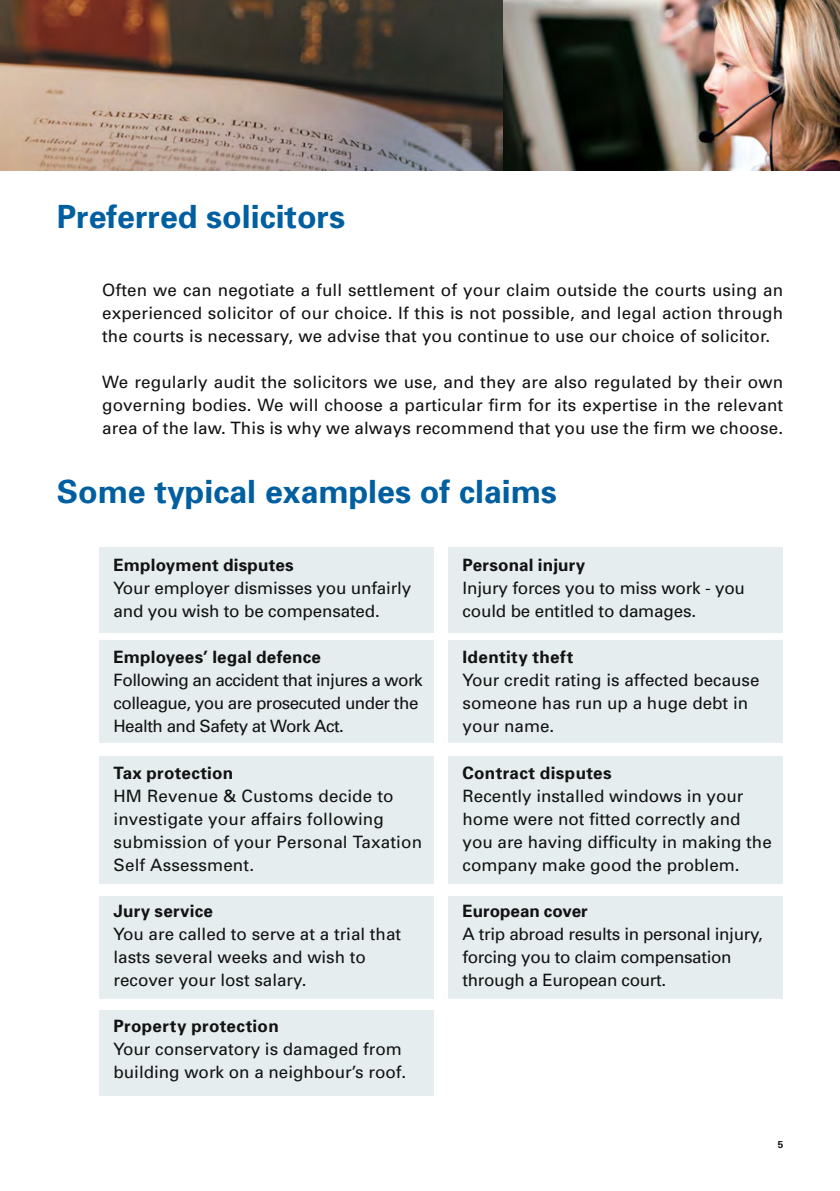
<style>
.page{position:relative;width:840px;height:1191px;background:#fff}
.page>*{position:absolute;margin:0;border:0;box-sizing:border-box;transform-origin:0 0}
.t1{font:700 32px "Univers";color:#005fa0}
.t2{font:17px/23px "Univers";color:#121212}
.t3{font:700 17px "Univers";letter-spacing:.015em;color:#121212}
.t4{font:17px/23px "Univers";letter-spacing:-.03em;color:#121212}
.t5{font:17px/23px "Univers";letter-spacing:-.02em;color:#121212}
.t6{font:700 10px "Univers";color:#121212}
</style>
<div class="page">
<div style="left:99px;top:1010px;width:335px;height:85px;background:#e5edef"></div>
<div style="left:99px;top:755px;width:335px;height:128px;background:#e5edef"></div>
<div style="left:448px;top:896px;width:334px;height:102px;background:#e5edef"></div>
<div style="left:99px;top:896px;width:335px;height:102px;background:#e5edef"></div>
<div style="left:99px;top:547px;width:335px;height:85px;background:#e5edef"></div>
<div style="left:448px;top:547px;width:334px;height:85px;background:#e5edef"></div>
<div style="left:448px;top:755px;width:334px;height:128px;background:#e5edef"></div>
<div style="left:448px;top:641px;width:334px;height:102px;background:#e5edef"></div>
<div style="left:99px;top:641px;width:335px;height:102px;background:#e5edef"></div>
<img style="left:0;top:0;width:503px;height:170px">
<img style="left:503px;top:0;width:336px;height:170px">
<h1 class="t1" style="left:57px;top:197px;width:290px">Preferred solicitors</h1>
<p class="t2" style="left:102px;top:279px;width:682px;text-align:justify">Often we can negotiate a full settlement of your claim outside the courts using an experienced solicitor of our choice. If this is not possible, and legal action through the courts is necessary, we advise that you continue to use our choice of solicitor.</p>
<p class="t2" style="left:102px;top:371px;width:682px;text-align:justify">We regularly audit the solicitors we use, and they are also regulated by their own governing bodies. We will choose a particular firm for its expertise in the relevant area of the law. This is why we always recommend that you use the firm we choose.</p>
<h1 class="t1" style="left:57px;top:472px;width:501px">Some typical examples of claims</h1>
<p class="t3" style="left:113px;top:555px;width:181px">Employment disputes</p>
<p class="t2" style="left:113px;top:577px;width:299px">Your employer dismisses you unfairly and you wish to be compensated.</p>
<p class="t3" style="left:113px;top:647px;width:209px">Employees’ legal defence</p>
<p class="t4" style="left:113px;top:669px;width:310px">Following an accident that injures a work colleague, you are prosecuted under the<br>Health and Safety at Work Act.</p>
<p class="t3" style="left:113px;top:762px;width:121px">Tax protection</p>
<p class="t2" style="left:113px;top:784px;width:310px">HM Revenue &amp; Customs decide to investigate your affairs following submission of your Personal Taxation<br>Self Assessment.</p>
<p class="t3" style="left:113px;top:900px;width:101px">Jury service</p>
<p class="t2" style="left:113px;top:922px;width:289px">You are called to serve at a trial that lasts several weeks and wish to recover your lost salary.</p>
<p class="t3" style="left:113px;top:1015px;width:167px">Property protection</p>
<p class="t2" style="left:113px;top:1037px;width:294px">Your conservatory is damaged from building work on a neighbour’s roof.</p>
<p class="t3" style="left:462px;top:555px;width:124px">Personal injury</p>
<p class="t2" style="left:462px;top:577px;width:284px">Injury forces you to miss work - you could be entitled to damages.</p>
<p class="t3" style="left:462px;top:647px;width:112px">Identity theft</p>
<p class="t2" style="left:462px;top:669px;width:298px">Your credit rating is affected because someone has run up a huge debt in your name.</p>
<p class="t3" style="left:462px;top:762px;width:151px">Contract disputes</p>
<p class="t2" style="left:462px;top:784px;width:310px">Recently installed windows in your home were not fitted correctly and you are having difficulty in making the company make good the problem.</p>
<p class="t3" style="left:462px;top:900px;width:127px">European cover</p>
<p class="t5" style="left:462px;top:922px;width:302px">A trip abroad results in personal injury, forcing you to claim compensation through a European court.</p>
<p class="t6" style="left:777px;top:1138px;width:7px">5</p>
</div>
